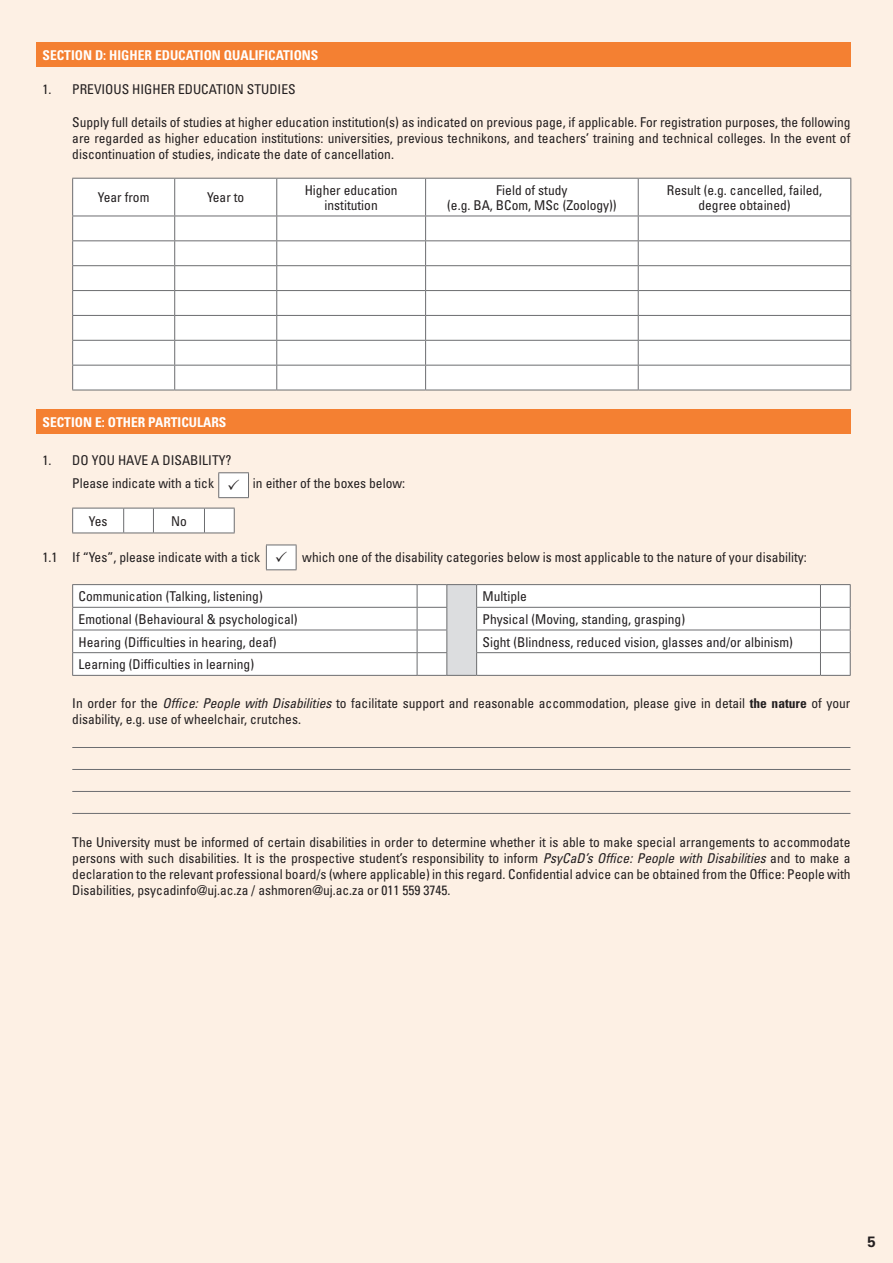
<style>
.page{position:relative;width:893px;height:1263px;background:#fdf0e4}
.page>*{position:absolute;margin:0;border:0;box-sizing:border-box;transform-origin:0 0}
.t1{font:700 15px "Univers";color:#231f20}
.t2{font:condensed 13.5px/16.2px "Univers";color:#231f20;text-align:center}
.t3{font:700 condensed 13.5px "Univers";color:#fff}
.s1{font-style:italic}
.s2{font-weight:700}
</style>
<div class="page">
<div style="left:73px;top:179px;width:777px;height:211px;background:#fff"></div>
<hr style="left:72px;top:178px;width:103px;height:1px;background:#6c6d70">
<hr style="left:72px;top:179px;width:1px;height:37px;background:#6c6d70">
<hr style="left:175px;top:178px;width:102px;height:1px;background:#6c6d70">
<hr style="left:174px;top:179px;width:1px;height:37px;background:#6c6d70">
<hr style="left:277px;top:178px;width:149px;height:1px;background:#6c6d70">
<hr style="left:276px;top:179px;width:1px;height:37px;background:#6c6d70">
<hr style="left:426px;top:178px;width:212px;height:1px;background:#6c6d70">
<hr style="left:425px;top:179px;width:1px;height:37px;background:#6c6d70">
<hr style="left:638px;top:178px;width:213px;height:1px;background:#6c6d70">
<hr style="left:638px;top:179px;width:1px;height:37px;background:#6c6d70">
<hr style="left:850px;top:179px;width:1px;height:37px;background:#6c6d70">
<hr style="left:72px;top:216px;width:103px;height:1px;background:#6c6d70">
<hr style="left:175px;top:216px;width:102px;height:1px;background:#6c6d70">
<hr style="left:277px;top:216px;width:149px;height:1px;background:#6c6d70">
<hr style="left:426px;top:216px;width:212px;height:1px;background:#6c6d70">
<hr style="left:638px;top:216px;width:213px;height:1px;background:#6c6d70">
<hr style="left:72px;top:240px;width:103px;height:1px;background:#6c6d70">
<hr style="left:175px;top:240px;width:102px;height:1px;background:#6c6d70">
<hr style="left:277px;top:240px;width:149px;height:1px;background:#6c6d70">
<hr style="left:426px;top:240px;width:212px;height:1px;background:#6c6d70">
<hr style="left:638px;top:240px;width:213px;height:1px;background:#6c6d70">
<hr style="left:72px;top:265px;width:103px;height:1px;background:#6c6d70">
<hr style="left:175px;top:265px;width:102px;height:1px;background:#6c6d70">
<hr style="left:277px;top:265px;width:149px;height:1px;background:#6c6d70">
<hr style="left:426px;top:265px;width:212px;height:1px;background:#6c6d70">
<hr style="left:638px;top:265px;width:213px;height:1px;background:#6c6d70">
<hr style="left:72px;top:290px;width:103px;height:1px;background:#6c6d70">
<hr style="left:175px;top:290px;width:102px;height:1px;background:#6c6d70">
<hr style="left:277px;top:290px;width:149px;height:1px;background:#6c6d70">
<hr style="left:426px;top:290px;width:212px;height:1px;background:#6c6d70">
<hr style="left:638px;top:290px;width:213px;height:1px;background:#6c6d70">
<hr style="left:72px;top:315px;width:103px;height:1px;background:#6c6d70">
<hr style="left:175px;top:315px;width:102px;height:1px;background:#6c6d70">
<hr style="left:277px;top:315px;width:149px;height:1px;background:#6c6d70">
<hr style="left:426px;top:315px;width:212px;height:1px;background:#6c6d70">
<hr style="left:638px;top:315px;width:213px;height:1px;background:#6c6d70">
<hr style="left:72px;top:340px;width:103px;height:1px;background:#6c6d70">
<hr style="left:175px;top:340px;width:102px;height:1px;background:#6c6d70">
<hr style="left:277px;top:340px;width:149px;height:1px;background:#6c6d70">
<hr style="left:426px;top:340px;width:212px;height:1px;background:#6c6d70">
<hr style="left:638px;top:340px;width:213px;height:1px;background:#6c6d70">
<hr style="left:72px;top:365px;width:103px;height:1px;background:#6c6d70">
<svg style="left:72px;top:216px;width:1px;height:174px"></svg>
<hr style="left:175px;top:365px;width:102px;height:1px;background:#6c6d70">
<svg style="left:174px;top:216px;width:1px;height:174px"></svg>
<hr style="left:277px;top:365px;width:149px;height:1px;background:#6c6d70">
<svg style="left:276px;top:216px;width:1px;height:174px"></svg>
<hr style="left:426px;top:365px;width:212px;height:1px;background:#6c6d70">
<svg style="left:425px;top:216px;width:1px;height:174px"></svg>
<hr style="left:638px;top:365px;width:213px;height:1px;background:#6c6d70">
<svg style="left:638px;top:216px;width:1px;height:174px"></svg>
<svg style="left:850px;top:216px;width:1px;height:174px"></svg>
<hr style="left:72px;top:390px;width:103px;height:1px;background:#6c6d70">
<hr style="left:175px;top:390px;width:102px;height:1px;background:#6c6d70">
<hr style="left:277px;top:390px;width:149px;height:1px;background:#6c6d70">
<hr style="left:426px;top:390px;width:212px;height:1px;background:#6c6d70">
<hr style="left:638px;top:390px;width:213px;height:1px;background:#6c6d70">
<div style="left:37px;top:43px;width:814px;height:24px;background:#f48032"></div>
<div style="left:37px;top:409px;width:814px;height:25px;background:#f48032"></div>
<svg style="left:72px;top:508px;width:163px;height:26px"></svg>
<hr style="left:153px;top:533px;width:51px;height:1px;background:#6c6d70">
<hr style="left:204px;top:533px;width:31px;height:1px;background:#6c6d70">
<div style="left:219px;top:473px;width:29px;height:25px;background:#fff"></div>
<hr style="left:218px;top:472px;width:31px;height:1px;background:#6c6d70">
<svg style="left:218px;top:473px;width:1px;height:24px"></svg>
<svg style="left:248px;top:473px;width:1px;height:24px"></svg>
<hr style="left:218px;top:497px;width:31px;height:1px;background:#6c6d70">
<div style="left:266px;top:545px;width:30px;height:25px;background:#fff"></div>
<hr style="left:266px;top:545px;width:30px;height:1px;background:#6c6d70">
<svg style="left:266px;top:545px;width:1px;height:24px"></svg>
<svg style="left:296px;top:545px;width:1px;height:24px"></svg>
<hr style="left:266px;top:569px;width:30px;height:1px;background:#6c6d70">
<div style="left:73px;top:585px;width:777px;height:90px;background:#fff"></div>
<hr style="left:72px;top:584px;width:345px;height:1px;background:#6c6d70">
<hr style="left:417px;top:584px;width:30px;height:1px;background:#6c6d70">
<hr style="left:447px;top:584px;width:30px;height:1px;background:#6c6d70">
<hr style="left:477px;top:584px;width:343px;height:1px;background:#6c6d70">
<hr style="left:820px;top:584px;width:31px;height:1px;background:#6c6d70">
<hr style="left:72px;top:607px;width:345px;height:1px;background:#6c6d70">
<hr style="left:417px;top:607px;width:30px;height:1px;background:#6c6d70">
<hr style="left:476px;top:607px;width:344px;height:1px;background:#6c6d70">
<hr style="left:820px;top:607px;width:31px;height:1px;background:#6c6d70">
<hr style="left:72px;top:630px;width:345px;height:1px;background:#6c6d70">
<hr style="left:417px;top:630px;width:30px;height:1px;background:#6c6d70">
<hr style="left:476px;top:630px;width:344px;height:1px;background:#6c6d70">
<hr style="left:820px;top:630px;width:31px;height:1px;background:#6c6d70">
<hr style="left:72px;top:652px;width:345px;height:1px;background:#6c6d70">
<svg style="left:72px;top:585px;width:1px;height:90px"></svg>
<hr style="left:417px;top:652px;width:30px;height:1px;background:#6c6d70">
<svg style="left:417px;top:585px;width:1px;height:90px"></svg>
<hr style="left:476px;top:652px;width:344px;height:1px;background:#6c6d70">
<svg style="left:446px;top:585px;width:31px;height:90px"></svg>
<hr style="left:820px;top:652px;width:31px;height:1px;background:#6c6d70">
<svg style="left:820px;top:585px;width:1px;height:90px"></svg>
<svg style="left:850px;top:585px;width:1px;height:90px"></svg>
<hr style="left:72px;top:675px;width:345px;height:1px;background:#6c6d70">
<hr style="left:417px;top:675px;width:30px;height:1px;background:#6c6d70">
<hr style="left:477px;top:675px;width:343px;height:1px;background:#6c6d70">
<hr style="left:820px;top:675px;width:31px;height:1px;background:#6c6d70">
<hr style="left:447px;top:675px;width:30px;height:1px;background:#6c6d70">
<hr style="left:72px;top:747px;width:778px;height:1px;background:#6c6d70">
<hr style="left:72px;top:769px;width:778px;height:1px;background:#6c6d70">
<hr style="left:72px;top:791px;width:778px;height:1px;background:#6c6d70">
<hr style="left:72px;top:813px;width:778px;height:1px;background:#6c6d70">
<p class="t3" style="left:43px;top:47px;width:277px">SECTION D: HIGHER EDUCATION QUALIFICATIONS</p>
<p class="t2" style="left:43px;top:81px;width:255px">1. PREVIOUS HIGHER EDUCATION STUDIES</p>
<p class="t2" style="left:72px;top:113px;width:780px;text-align:justify">Supply full details of studies at higher education institution(s) as indicated on previous page, if applicable. For registration purposes, the following are regarded as higher education institutions: universities, previous technikons, and teachers’ training and technical colleges. In the event of discontinuation of studies, indicate the date of cancellation.</p>
<p class="t2" style="left:98px;top:189px;width:53px">Year from</p>
<p class="t2" style="left:207px;top:189px;width:39px">Year to</p>
<p class="t2" style="left:305px;top:182px;width:94px;line-height:15px">Higher education institution</p>
<p class="t2" style="left:447px;top:182px;width:171px;line-height:15px">Field of study<br>(e.g. BA, BCom, MSc (Zoology))</p>
<p class="t2" style="left:667px;top:182px;width:157px;line-height:15px">Result (e.g. cancelled, failed, degree obtained)</p>
<p class="t3" style="left:43px;top:414px;width:185px">SECTION E: OTHER PARTICULARS</p>
<p class="t2" style="left:72px;top:449px;width:161px;line-height:22.5px;text-align:left;text-indent:-30px">1. DO YOU HAVE A DISABILITY?<br>Please indicate with a tick</p>
<p class="t2" style="left:89px;top:513px;width:20px">Yes</p>
<p class="t2" style="left:171px;top:513px;width:17px">No</p>
<p class="t2" style="left:253px;top:474px;width:154px">in either of the boxes below:</p>
<p class="t2" style="left:43px;top:549px;width:219px">1.1 If “Yes”, please indicate with a tick</p>
<p class="t2" style="left:302px;top:549px;width:506px">which one of the disability categories below is most applicable to the nature of your disability:</p>
<p class="t2" style="left:79px;top:588px;width:186px">Communication (Talking, listening)</p>
<p class="t2" style="left:483px;top:588px;width:46px">Multiple</p>
<p class="t2" style="left:79px;top:611px;width:220px">Emotional (Behavioural &amp; psychological)</p>
<p class="t2" style="left:483px;top:611px;width:204px">Physical (Moving, standing, grasping)</p>
<p class="t2" style="left:79px;top:634px;width:199px">Hearing (Difficulties in hearing, deaf)</p>
<p class="t2" style="left:483px;top:634px;width:312px">Sight (Blindness, reduced vision, glasses and/or albinism)</p>
<p class="t2" style="left:79px;top:656px;width:177px">Learning (Difficulties in learning)</p>
<p class="t2" style="left:72px;top:695px;width:780px;text-align:left">In order for the <span class="s1">Office: People with Disabilities</span> to facilitate support and reasonable accommodation, please give in detail <span class="s2">the nature</span> of your disability, e.g. use of wheelchair, crutches.</p>
<p class="t2" style="left:72px;top:834px;width:780px;text-align:justify">The University must be informed of certain disabilities in order to determine whether it is able to make special arrangements to accommodate persons with such disabilities. It is the prospective student’s responsibility to inform <span class="s1">PsyCaD’s Office: People with Disabilities</span> and to make a declaration to the relevant professional board/s (where applicable) in this regard. Confidential advice can be obtained from the Office: People with Disabilities, psycadinfo@uj.ac.za / ashmoren@uj.ac.za or 011 559 3745.</p>
<p class="t1" style="left:867px;top:1233px;width:10px">5</p>
</div>
